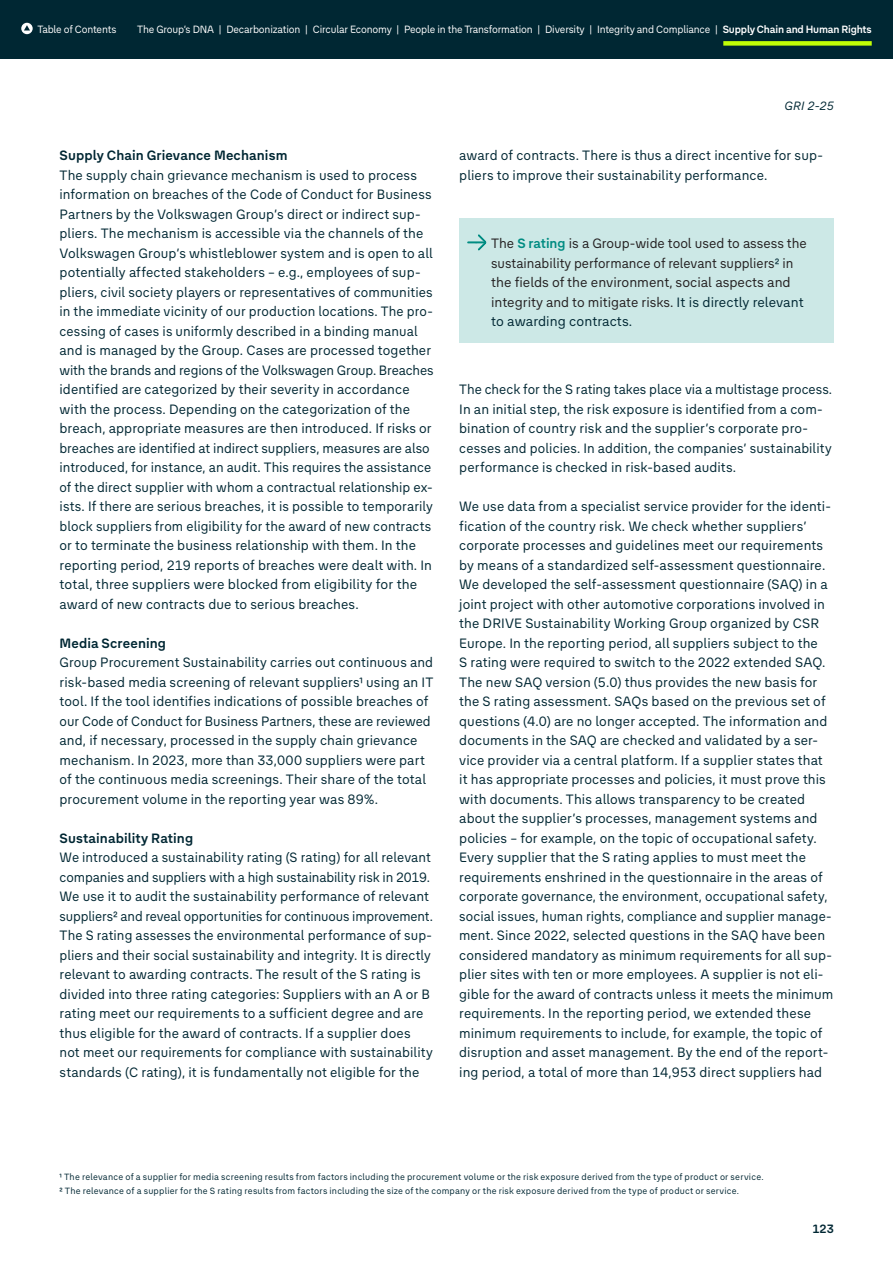
<style>
.page{position:relative;width:893px;height:1263px;background:#fff}
.page>*{position:absolute;margin:0;border:0;box-sizing:border-box;transform-origin:0 0}
.t1{font:13.5px/19.5px "The Group TEXT Pro";letter-spacing:.01em;color:#002733}
.t2{font:13.5px/19.5px "The Group TEXT Pro";color:#231f20}
.t3{font:700 13.5px "The Group TEXT Pro";letter-spacing:.01em;color:#002733}
.t4{font:italic 12px "The Group TEXT Pro";color:#002733}
.t5{font:700 12px "The Group TEXT Pro";color:#002733}
.t6{font:10.5px "The Group TEXT Pro";letter-spacing:-.015em;color:#fff}
.t7{font:9px/13.4px "The Group TEXT Pro";letter-spacing:.025em;color:#002733}
.s1{font-weight:700}
.s2{font-weight:700;color:#008c82}
.s3{color:#002733}
.s4{font-weight:500}
</style>
<div class="page">
<div style="left:459px;top:219px;width:374px;height:124px;background:#cce8e6"></div>
<svg style="left:467px;top:234px;width:19px;height:16px"></svg>
<div style="left:0;top:0;width:893px;height:59px;background:#002733"></div>
<div style="left:723px;top:41px;width:149px;height:5px;background:#c2fe06"></div>
<svg style="left:21px;top:23px;width:12px;height:11px"></svg>
<svg style="left:24px;top:25px;width:6px;height:6px"></svg>
<p class="t6" style="left:38px;top:21px;width:80px">Table of Contents</p>
<p class="t6" style="left:137px;top:21px;width:736px">The Group’s DNA | Decarbonization | Circular Economy | People in the Transformation | Diversity | Integrity and Compliance | <span class="s1">Supply Chain and Human Rights</span></p>
<p class="t3" style="left:60px;top:145px;width:229px">Supply Chain Grievance Mechanism</p>
<p class="t1" style="left:60px;top:164px;width:376px">The supply chain grievance mechanism is used to process information on breaches of the Code of Conduct for Business Partners by the Volkswagen Group’s direct or indirect sup&shy;pliers. The mechanism is accessible via the channels of the Volkswagen Group’s whistleblower system and is open to all potentially affected stakeholders – e.g., employees of sup&shy;pliers, civil society players or representatives of communities in the immediate vicinity of our production locations. The pro&shy;cessing of cases is uniformly described in a binding manual and is managed by the Group. Cases are processed together with the brands and regions of the Volkswagen Group. Breaches identified are categorized by their severity in accordance with the process. Depending on the categorization of the breach, appropriate measures are then introduced. If risks or breaches are identified at indirect suppliers, measures are also introduced, for instance, an audit. This requires the assistance of the direct supplier with whom a contractual relationship ex&shy;ists. If there are serious breaches, it is possible to temporarily block suppliers from eligibility for the award of new contracts or to terminate the business relationship with them. In the reporting period, 219 reports of breaches were dealt with. In total, three suppliers were blocked from eligibility for the award of new contracts due to serious breaches.</p>
<p class="t3" style="left:60px;top:633px;width:108px">Media Screening</p>
<p class="t1" style="left:60px;top:652px;width:375px">Group Procurement Sustainability carries out continuous and risk-based media screening of relevant suppliers¹ using an IT tool. If the tool identifies indications of possible breaches of our Code of Conduct for Business Partners, these are reviewed and, if necessary, processed in the supply chain grievance mechanism. In 2023, more than 33,000 suppliers were part of the continuous media screenings. Their share of the total procurement volume in the reporting year was 89%.</p>
<p class="t3" style="left:60px;top:828px;width:135px">Sustainability Rating</p>
<p class="t1" style="left:60px;top:847px;width:375px">We introduced a sustainability rating (S rating) for all relevant companies and suppliers with a high sustainability risk in 2019.<br>We use it to audit the sustainability performance of relevant suppliers² and reveal opportunities for continuous improvement.<br>The S rating assesses the environmental performance of sup&shy;pliers and their social sustainability and integrity. It is directly relevant to awarding contracts. The result of the S rating is divided into three rating categories: Suppliers with an A or B rating meet our requirements to a sufficient degree and are thus eligible for the award of contracts. If a supplier does not meet our requirements for compliance with sustainability standards (C rating), it is fundamentally not eligible for the</p>
<p class="t4" style="left:785px;top:97px;width:51px">GRI 2-25</p>
<p class="t1" style="left:459px;top:145px;width:365px">award of contracts. There is thus a direct incentive for sup&shy;pliers to improve their sustainability performance.</p>
<p class="t2" style="left:491px;top:233px;width:317px">The <span class="s2">S rating</span> is a Group-wide tool used to assess the sustainability performance of relevant suppliers<span class="s3">²</span> in the fields of the environment, social aspects and integrity and to mitigate risks. <span class="s3">It is directly relevant to awarding contracts.</span></p>
<p class="t1" style="left:459px;top:379px;width:374px">The check for the S rating takes place via a multistage process.<br>In an initial step, the risk exposure is identified from a com&shy;bination of country risk and the supplier’s corporate pro&shy;cesses and policies. In addition, the companies’ sustainability performance is checked in risk-based audits.</p>
<p class="t1" style="left:459px;top:496px;width:376px">We use data from a specialist service provider for the identi&shy;fication of the country risk. We check whether suppliers’ corporate processes and guidelines meet our requirements by means of a standardized self-assessment questionnaire.<br>We developed the self-assessment questionnaire (SAQ) in a joint project with other automotive corporations involved in the DRIVE Sustainability Working Group organized by CSR Europe. In the reporting period, all suppliers subject to the<br>S rating were required to switch to the 2022 extended SAQ.<br>The new SAQ version (5.0) thus provides the new basis for the S rating assessment. SAQs based on the previous set of questions (4.0) are no longer accepted. The information and documents in the SAQ are checked and validated by a ser&shy;vice provider via a central platform. If a supplier states that it has appropriate processes and policies, it must prove this with documents. This allows transparency to be created about the supplier’s processes, management systems and policies – for example, on the topic of occupational safety.<br>Every supplier that the S rating applies to must meet the requirements enshrined in the questionnaire in the areas of corporate governance, the environment, occupational safety, social issues, human rights, compliance and supplier manage&shy;ment. Since 2022, selected questions in the SAQ have been considered mandatory as minimum requirements for all sup&shy;plier sites with ten or more employees. A supplier is not eli&shy;gible for the award of contracts unless it meets the minimum requirements. In the reporting period, we extended these minimum requirements to include, for example, the topic of disruption and asset management. By the end of the report&shy;ing period, a total of more than 14,953 direct suppliers had</p>
<p class="t7" style="left:60px;top:1170px;width:705px"><span class="s4">1</span> The relevance of a supplier for media screening results from factors including the procurement volume or the risk exposure derived from the type of product or service.<br><span class="s4">2</span> The relevance of a supplier for the S rating results from factors including the size of the company or the risk exposure derived from the type of product or service.</p>
<p class="t5" style="left:812px;top:1219px;width:23px">123</p>
</div>
